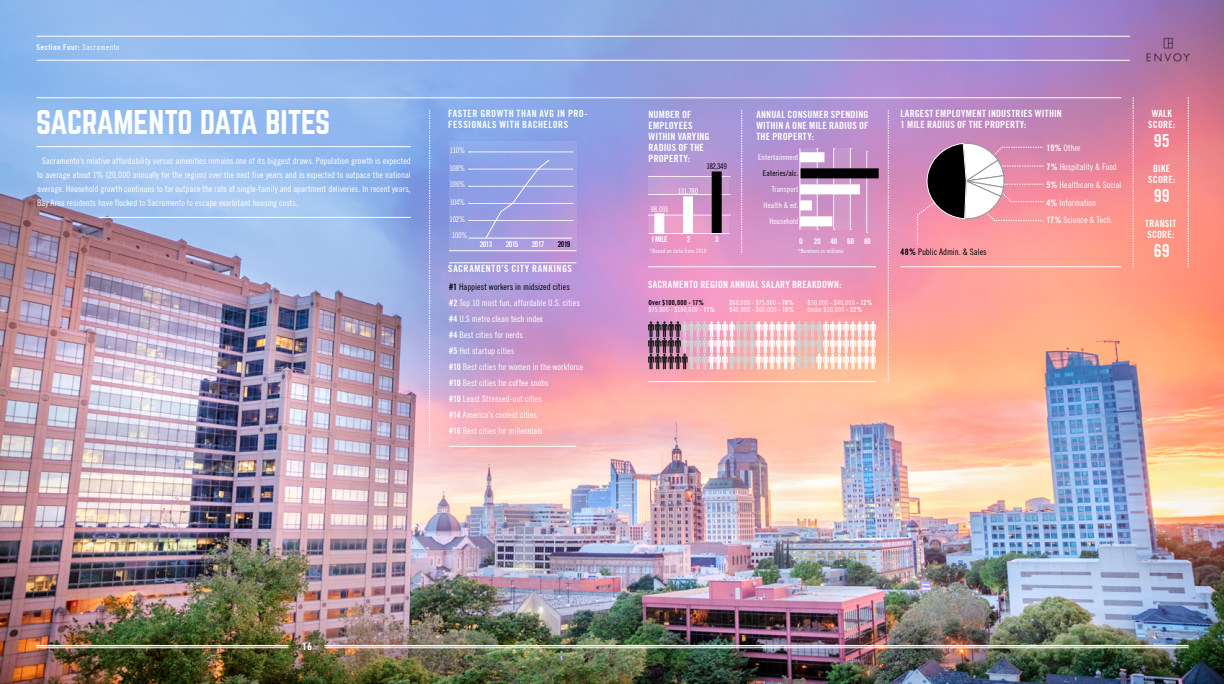
<style>
.page{position:relative;width:1224px;height:684px;background:#fff}
.page>*{position:absolute;margin:0;border:0;box-sizing:border-box;transform-origin:0 0}
.t1{font:30px "Norwester";letter-spacing:-.02em;color:#fff}
.t2{font:700 condensed 18px "Trade Gothic No.20";color:#fff}
.t3{font:700 condensed 10px/11px "Trade Gothic No.20";letter-spacing:.025em;color:#fff}
.t4{font:700 condensed 10px/11px "Trade Gothic No.20";letter-spacing:.05em;color:#fff}
.t5{font:700 condensed 10px "Trade Gothic No.20";letter-spacing:.055em;color:#fff}
.t6{font:condensed 9px/16px "Trade Gothic No.18";color:#fff}
.t7{font:condensed 9px "Trade Gothic No.18";letter-spacing:-.01em;color:#000}
.t8{font:9px "Norwester";color:#fff}
.t9{font:condensed 8px/16px "Trade Gothic No.18";color:#fff;text-align:right}
.t10{font:700 condensed 8px "Trade Gothic No.20";letter-spacing:-.04em;color:#fff}
.t11{font:700 condensed 8px "Trade Gothic No.20";letter-spacing:.05em;color:#fff}
.t12{font:condensed 8px "Trade Gothic No.18";letter-spacing:.005em;color:#000}
.t13{font:700 condensed 8px "Trade Gothic No.20";color:#000}
.t14{font:condensed 7px/7.4px "Trade Gothic No.18";letter-spacing:.025em;color:#fff}
.t15{font:700 condensed 7px "Trade Gothic No.20";letter-spacing:.03em;color:#000}
.t16{font:condensed 6px "Trade Gothic No.18";letter-spacing:.015em;color:#fff}
.s1{font-family:"Trade Gothic No.18";font-weight:400}
.s2{font-family:"Trade Gothic No.20";font-weight:700;color:#000}
.s3{color:#000}
.s4{font-family:"Trade Gothic No.20";font-weight:700}
</style>
<div class="page">
<img style="left:0;top:0;width:1224px;height:684px">
<hr style="left:36px;top:98px;width:1085px;height:1px;background:#fff">
<svg style="left:429px;top:110px;width:1px;height:337px"></svg>
<hr style="left:449px;top:251px;width:128px;height:1px;background:#fff">
<hr style="left:449px;top:446px;width:128px;height:1px;background:#fff">
<hr style="left:36px;top:146px;width:375px;height:1px;background:#fff">
<hr style="left:99px;top:217px;width:312px;height:1px;background:#fff">
<hr style="left:36px;top:645px;width:252px;height:1px;background:#fff">
<hr style="left:36px;top:647px;width:252px;height:1px;background:#fff">
<svg style="left:449px;top:141px;width:127px;height:110px;background:#99a3e4"></svg>
<hr style="left:449px;top:263px;width:128px;height:1px;background:#fff">
<svg style="left:469px;top:152px;width:104px;height:1px"></svg>
<svg style="left:469px;top:159px;width:104px;height:80px;background:#a0a3e4"></svg>
<svg style="left:649px;top:216px;width:80px;height:17px"></svg>
<div style="left:649px;top:176px;width:80px;height:19px;background:#c79bd2"></div>
<svg style="left:800px;top:149px;width:17px;height:81px"></svg>
<svg style="left:835px;top:149px;width:15px;height:81px"></svg>
<svg style="left:648px;top:321px;width:228px;height:48px"></svg>
<svg style="left:817px;top:148px;width:1px;height:82px"></svg>
<svg style="left:834px;top:148px;width:1px;height:82px"></svg>
<svg style="left:850px;top:148px;width:1px;height:82px"></svg>
<svg style="left:867px;top:151px;width:1px;height:82px"></svg>
<div style="left:800px;top:152px;width:24px;height:10px;background:#fff"></div>
<div style="left:800px;top:168px;width:79px;height:10px;background:#000"></div>
<div style="left:800px;top:184px;width:60px;height:10px;background:#fff"></div>
<hr style="left:800px;top:149px;width:1px;height:80px;background:#fff">
<div style="left:800px;top:216px;width:32px;height:10px;background:#fff"></div>
<div style="left:800px;top:200px;width:12px;height:10px;background:#fff"></div>
<svg style="left:649px;top:215px;width:81px;height:1px"></svg>
<svg style="left:649px;top:194px;width:81px;height:1px"></svg>
<svg style="left:649px;top:176px;width:81px;height:1px"></svg>
<div style="left:654px;top:213px;width:10px;height:21px;background:#fff"></div>
<div style="left:683px;top:196px;width:10px;height:38px;background:#fff"></div>
<div style="left:712px;top:172px;width:10px;height:62px;background:#000"></div>
<hr style="left:649px;top:233px;width:80px;height:1px;background:#fff">
<hr style="left:648px;top:267px;width:228px;height:1px;background:#fff">
<hr style="left:901px;top:267px;width:220px;height:1px;background:#fff">
<svg style="left:741px;top:110px;width:1px;height:143px"></svg>
<svg style="left:888px;top:110px;width:1px;height:271px"></svg>
<svg style="left:917px;top:142px;width:127px;height:104px;background:#c98d9b"></svg>
<svg style="left:1133px;top:98px;width:1px;height:169px"></svg>
<svg style="left:1188px;top:98px;width:1px;height:169px"></svg>
<hr style="left:648px;top:381px;width:228px;height:1px;background:#fff">
<hr style="left:324px;top:645px;width:864px;height:1px;background:#fff">
<hr style="left:324px;top:647px;width:864px;height:1px;background:#fff">
<hr style="left:36px;top:60px;width:1094px;height:1px;background:#fff">
<hr style="left:36px;top:36px;width:1094px;height:1px;background:#fff">
<img style="left:1144px;top:35px;width:48px;height:29px">
<p class="t11" style="left:36px;top:43px;width:84px">Section Four: <span class="s1">Sacramento</span></p>
<h1 class="t1" style="left:36px;top:108px;width:296px">SACRAMENTO DATA BITES</h1>
<p class="t6" style="left:37px;top:154px;width:375px;line-height:14px;text-align:justify;text-indent:5px">Sacramento’s relative affordability versus amenities remains one of its biggest draws. Population growth is expected to average about 1% (20,000 annually for the region) over the next five years and is expected to outpace the national average. Household growth continues to far outpace the rate of single-family and apartment deliveries. In recent years, Bay Area residents have flocked to Sacramento to escape exorbitant housing costs.</p>
<p class="t4" style="left:448px;top:108px;width:141px">FASTER GROWTH THAN AVG IN PRO-<br>FESSIONALS WITH BACHELORS</p>
<p class="t9" style="left:450px;top:142px;width:17px">110%</p>
<p class="t9" style="left:450px;top:160px;width:17px">108%</p>
<p class="t9" style="left:450px;top:176px;width:17px">106%</p>
<p class="t9" style="left:450px;top:194px;width:17px">104%</p>
<p class="t9" style="left:450px;top:211px;width:17px">102%</p>
<p class="t9" style="left:452px;top:227px;width:17px">100%</p>
<p class="t10" style="left:480px;top:239px;width:14px">2013</p>
<p class="t10" style="left:506px;top:239px;width:14px">2015</p>
<p class="t10" style="left:532px;top:239px;width:14px">2017</p>
<p class="t13" style="left:558px;top:239px;width:14px">2019</p>
<p class="t5" style="left:448px;top:262px;width:125px">SACRAMENTO’S CITY RANKINGS</p>
<p class="t6" style="left:449px;top:279px;width:136px"><span class="s2">#1</span> <span class="s3">Happiest workers in midsized cities<br></span><span class="s4">#2</span> Top 10 most fun, affordable U.S. cities <span class="s4">#4</span> U.S metro clean tech index<br><span class="s4">#4</span> Best cities for nerds<br><span class="s4">#5</span> Hot startup cities<br><span class="s4">#10</span> Best cities for women in the workforce <span class="s4">#10</span> Best cities for coffee snobs<br><span class="s4">#10</span> Least Stressed-out cities<br><span class="s4">#14</span> America’s coolest cities<br><span class="s4">#16</span> Best cities for millennials</p>
<p class="t3" style="left:648px;top:108px;width:63px">NUMBER OF<br>EMPLOYEES<br>WITHIN VARYING<br>RADIUS OF THE<br>PROPERTY:</p>
<p class="t12" style="left:707px;top:161px;width:22px">182,349</p>
<p class="t9" style="left:651px;top:201px;width:20px">98,091</p>
<p class="t9" style="left:678px;top:183px;width:22px">131,780</p>
<p class="t10" style="left:651px;top:235px;width:18px">1 MILE</p>
<p class="t10" style="left:687px;top:235px;width:5px">2</p>
<p class="t10" style="left:715px;top:235px;width:5px">3</p>
<p class="t16" style="left:649px;top:247px;width:58px">*Based on data from 2019</p>
<p class="t3" style="left:756px;top:108px;width:114px;text-align:justify">ANNUAL CONSUMER SPENDING WITHIN A ONE MILE RADIUS OF THE PROPERTY:</p>
<p class="t9" style="left:758px;top:149px;width:42px">Entertainment</p>
<p class="t12" style="left:763px;top:169px;width:37px">Eateries/alc.</p>
<p class="t9" style="left:764px;top:181px;width:36px">Transport<br>Health &amp; ed.<br>Household</p>
<p class="t10" style="left:814px;top:236px;width:25px">20 40</p>
<p class="t10" style="left:847px;top:236px;width:8px">60</p>
<p class="t10" style="left:864px;top:236px;width:8px">80</p>
<p class="t16" style="left:798px;top:247px;width:47px">*Numbers in millions</p>
<p class="t10" style="left:799px;top:236px;width:5px">0</p>
<p class="t3" style="left:648px;top:278px;width:195px">SACRAMENTO REGION ANNUAL SALARY BREAKDOWN:</p>
<p class="t15" style="left:648px;top:298px;width:57px">Over $100,000 - 17%</p>
<p class="t14" style="left:648px;top:306px;width:68px">$75,000 - $100,000 <span class="s4">- 11%</span></p>
<p class="t14" style="left:729px;top:298px;width:66px">$60,000 - $75,000 <span class="s4">- 10% </span>$40,000 - $60,000 <span class="s4">- 18%</span></p>
<p class="t14" style="left:808px;top:298px;width:66px">$30,000 - $40,000 <span class="s4">- 12%<br></span>Under $30,000 <span class="s4">- 32%</span></p>
<p class="t3" style="left:901px;top:108px;width:163px">LARGEST EMPLOYMENT INDUSTRIES WITHIN<br>1 MILE RADIUS OF THE PROPERTY:</p>
<p class="t6" style="left:1047px;top:140px;width:36px"><span class="s4">19%</span> Other</p>
<p class="t6" style="left:1047px;top:159px;width:72px"><span class="s4">7%</span> Hospitality &amp; Food</p>
<p class="t6" style="left:1047px;top:177px;width:77px"><span class="s4">5%</span> Healthcare &amp; Social</p>
<p class="t6" style="left:1047px;top:194px;width:51px"><span class="s4">4%</span> Information</p>
<p class="t7" style="left:901px;top:246px;width:88px"><span class="s4">48%</span> Public Admin. &amp; Sales</p>
<p class="t6" style="left:1047px;top:212px;width:68px"><span class="s4">17%</span> Science &amp; Tech.</p>
<p class="t3" style="left:1148px;top:108px;width:28px;text-align:center">WALK<br>SCORE:</p>
<h2 class="t2" style="left:1154px;top:130px;width:18px">95</h2>
<p class="t3" style="left:1148px;top:163px;width:28px;text-align:center">BIKE<br>SCORE:</p>
<h2 class="t2" style="left:1154px;top:184px;width:18px">99</h2>
<p class="t3" style="left:1145px;top:218px;width:33px">TRANSIT<br>SCORE:</p>
<h2 class="t2" style="left:1154px;top:240px;width:18px">69</h2>
<p class="t8" style="left:303px;top:642px;width:11px">16</p>
</div>
